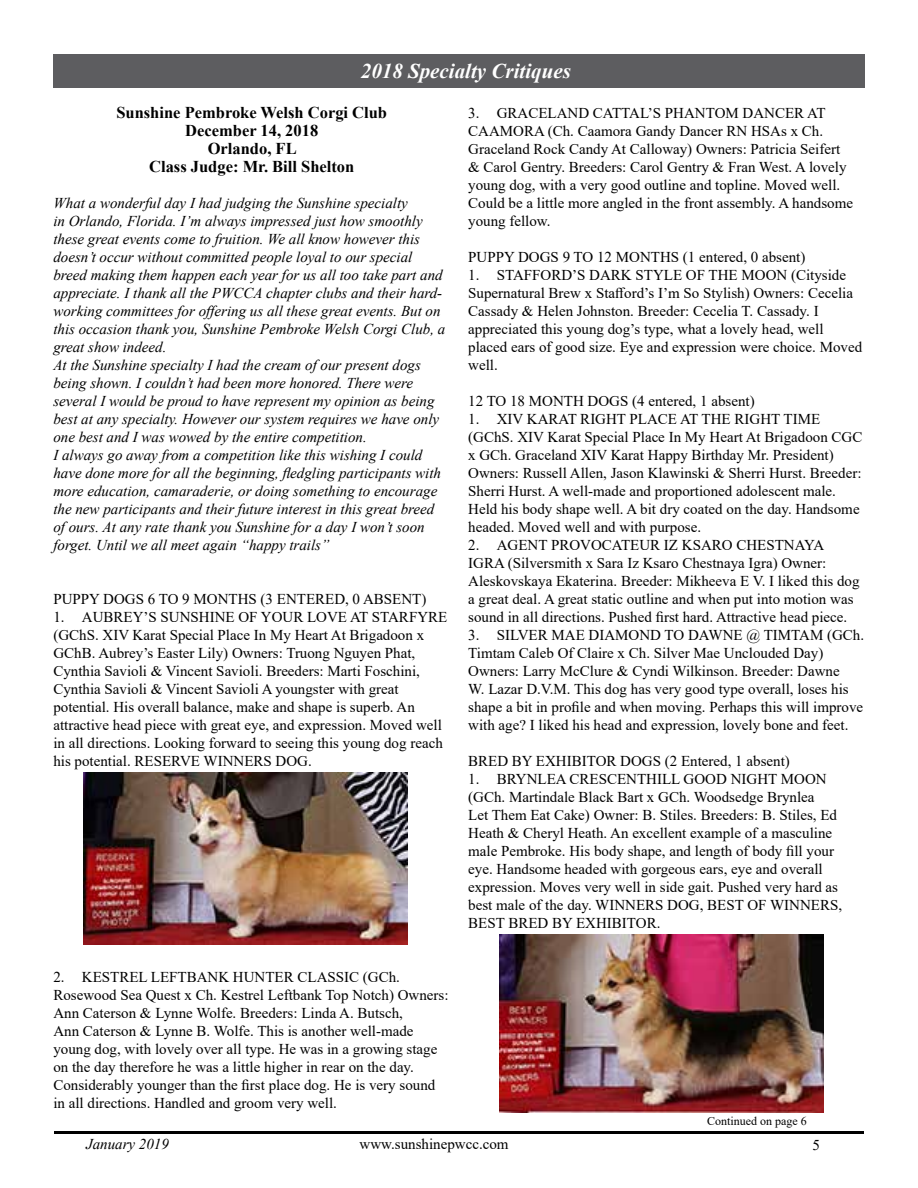
<style>
.page{position:relative;width:918px;height:1188px;background:#fff}
.page>*{position:absolute;margin:0;border:0;box-sizing:border-box;transform-origin:0 0}
.t1{font:italic 700 21px "Times New Roman";color:#fff}
.t2{font:700 16.5px/18px "Times New Roman";color:#000;text-align:center}
.t3{font:15px/18px "Times New Roman";color:#000}
.t4{font:italic 15px/18px "Times New Roman";color:#000}
.t5{font:12px "Times New Roman";color:#000}
</style>
<div class="page">
<hr style="left:54px;top:1131px;width:810px;height:3px;background:#000">
<div style="left:53px;top:54px;width:812px;height:33px;background:#5d5d60"></div>
<img style="left:83px;top:772px;width:324px;height:173px">
<img style="left:500px;top:934px;width:324px;height:179px">
<h1 class="t1" style="left:361px;top:56px;width:212px">2018 Specialty Critiques</h1>
<p class="t2" style="left:116px;top:103px;width:272px">Sunshine Pembroke Welsh Corgi Club<br>December 14, 2018<br>Orlando, FL<br>Class Judge: Mr. Bill Shelton</p>
<p class="t4" style="left:53px;top:194px;width:394px">What a wonderful day I had judging the Sunshine specialty<br>in Orlando, Florida. I’m always impressed just how smoothly these great events come to fruition. We all know however this doesn’t occur without committed people loyal to our special breed making them happen each year for us all too take part and appreciate. I thank all the PWCCA chapter clubs and their hard&shy;working committees for offering us all these great events. But on this occasion thank you, Sunshine Pembroke Welsh Corgi Club, a great show indeed.<br>At the Sunshine specialty I had the cream of our present dogs being shown. I couldn’t had been more honored. There were several I would be proud to have represent my opinion as being best at any specialty. However our system requires we have only one best and I was wowed by the entire competition.<br>I always go away from a competition like this wishing I could have done more for all the beginning, fledgling participants with more education, camaraderie, or doing something to encourage the new participants and their future interest in this great breed of ours. At any rate thank you Sunshine for a day I won’t soon forget. Until we all meet again “happy trails”</p>
<p class="t3" style="left:468px;top:103px;width:386px">3. GRACELAND CATTAL’S PHANTOM DANCER AT CAAMORA (Ch. Caamora Gandy Dancer RN HSAs x Ch.<br>Graceland Rock Candy At Calloway) Owners: Patricia Seifert &amp; Carol Gentry. Breeders: Carol Gentry &amp; Fran West. A lovely young dog, with a very good outline and topline. Moved well.<br>Could be a little more angled in the front assembly. A handsome young fellow.</p>
<p class="t3" style="left:468px;top:247px;width:339px">PUPPY DOGS 9 TO 12 MONTHS (1 entered, 0 absent)</p>
<p class="t3" style="left:468px;top:265px;width:396px">1. STAFFORD’S DARK STYLE OF THE MOON (Cityside Supernatural Brew x Stafford’s I’m So Stylish) Owners: Cecelia Cassady &amp; Helen Johnston. Breeder: Cecelia T. Cassady. I appreciated this young dog’s type, what a lovely head, well placed ears of good size. Eye and expression were choice. Moved well.</p>
<p class="t3" style="left:468px;top:391px;width:288px">12 TO 18 MONTH DOGS (4 entered, 1 absent)</p>
<p class="t3" style="left:468px;top:409px;width:396px">1. XIV KARAT RIGHT PLACE AT THE RIGHT TIME (GChS. XIV Karat Special Place In My Heart At Brigadoon CGC x GCh. Graceland XIV Karat Happy Birthday Mr. President)<br>Owners: Russell Allen, Jason Klawinski &amp; Sherri Hurst. Breeder:<br>Sherri Hurst. A well-made and proportioned adolescent male.<br>Held his body shape well. A bit dry coated on the day. Handsome headed. Moved well and with purpose.</p>
<p class="t3" style="left:468px;top:535px;width:393px">2. AGENT PROVOCATEUR IZ KSARO CHESTNAYA IGRA (Silversmith x Sara Iz Ksaro Chestnaya Igra) Owner:<br>Aleskovskaya Ekaterina. Breeder: Mikheeva E V. I liked this dog a great deal. A great static outline and when put into motion was sound in all directions. Pushed first hard. Attractive head piece.</p>
<p class="t3" style="left:468px;top:625px;width:398px">3. SILVER MAE DIAMOND TO DAWNE @ TIMTAM (GCh.<br>Timtam Caleb Of Claire x Ch. Silver Mae Unclouded Day)<br>Owners: Larry McClure &amp; Cyndi Wilkinson. Breeder: Dawne<br>W. Lazar D.V.M. This dog has very good type overall, loses his shape a bit in profile and when moving. Perhaps this will improve with age? I liked his head and expression, lovely bone and feet.</p>
<p class="t3" style="left:468px;top:751px;width:323px">BRED BY EXHIBITOR DOGS (2 Entered, 1 absent)</p>
<p class="t3" style="left:468px;top:769px;width:376px">1. BRYNLEA CRESCENTHILL GOOD NIGHT MOON (GCh. Martindale Black Bart x GCh. Woodsedge Brynlea<br>Let Them Eat Cake) Owner: B. Stiles. Breeders: B. Stiles, Ed Heath &amp; Cheryl Heath. An excellent example of a masculine male Pembroke. His body shape, and length of body fill your eye. Handsome headed with gorgeous ears, eye and overall expression. Moves very well in side gait. Pushed very hard as best male of the day. WINNERS DOG, BEST OF WINNERS, BEST BRED BY EXHIBITOR.</p>
<p class="t3" style="left:53px;top:590px;width:375px">PUPPY DOGS 6 TO 9 MONTHS (3 ENTERED, 0 ABSENT)</p>
<p class="t3" style="left:53px;top:608px;width:396px">1. AUBREY’S SUNSHINE OF YOUR LOVE AT STARFYRE (GChS. XIV Karat Special Place In My Heart At Brigadoon x GChB. Aubrey’s Easter Lily) Owners: Truong Nguyen Phat, Cynthia Savioli &amp; Vincent Savioli. Breeders: Marti Foschini, Cynthia Savioli &amp; Vincent Savioli A youngster with great potential. His overall balance, make and shape is superb. An attractive head piece with great eye, and expression. Moved well in all directions. Looking forward to seeing this young dog reach his potential. RESERVE WINNERS DOG.</p>
<p class="t3" style="left:53px;top:968px;width:397px">2. KESTREL LEFTBANK HUNTER CLASSIC (GCh.<br>Rosewood Sea Quest x Ch. Kestrel Leftbank Top Notch) Owners:<br>Ann Caterson &amp; Lynne Wolfe. Breeders: Linda A. Butsch,<br>Ann Caterson &amp; Lynne B. Wolfe. This is another well-made young dog, with lovely over all type. He was in a growing stage on the day therefore he was a little higher in rear on the day.<br>Considerably younger than the first place dog. He is very sound in all directions. Handled and groom very well.</p>
<p class="t5" style="left:707px;top:1113px;width:101px">Continued on page 6</p>
<p class="t4" style="left:86px;top:1135px;width:84px">January 2019</p>
<p class="t3" style="left:360px;top:1134px;width:151px">www.sunshinepwcc.com</p>
<p class="t3" style="left:813px;top:1136px;width:9px">5</p>
</div>
